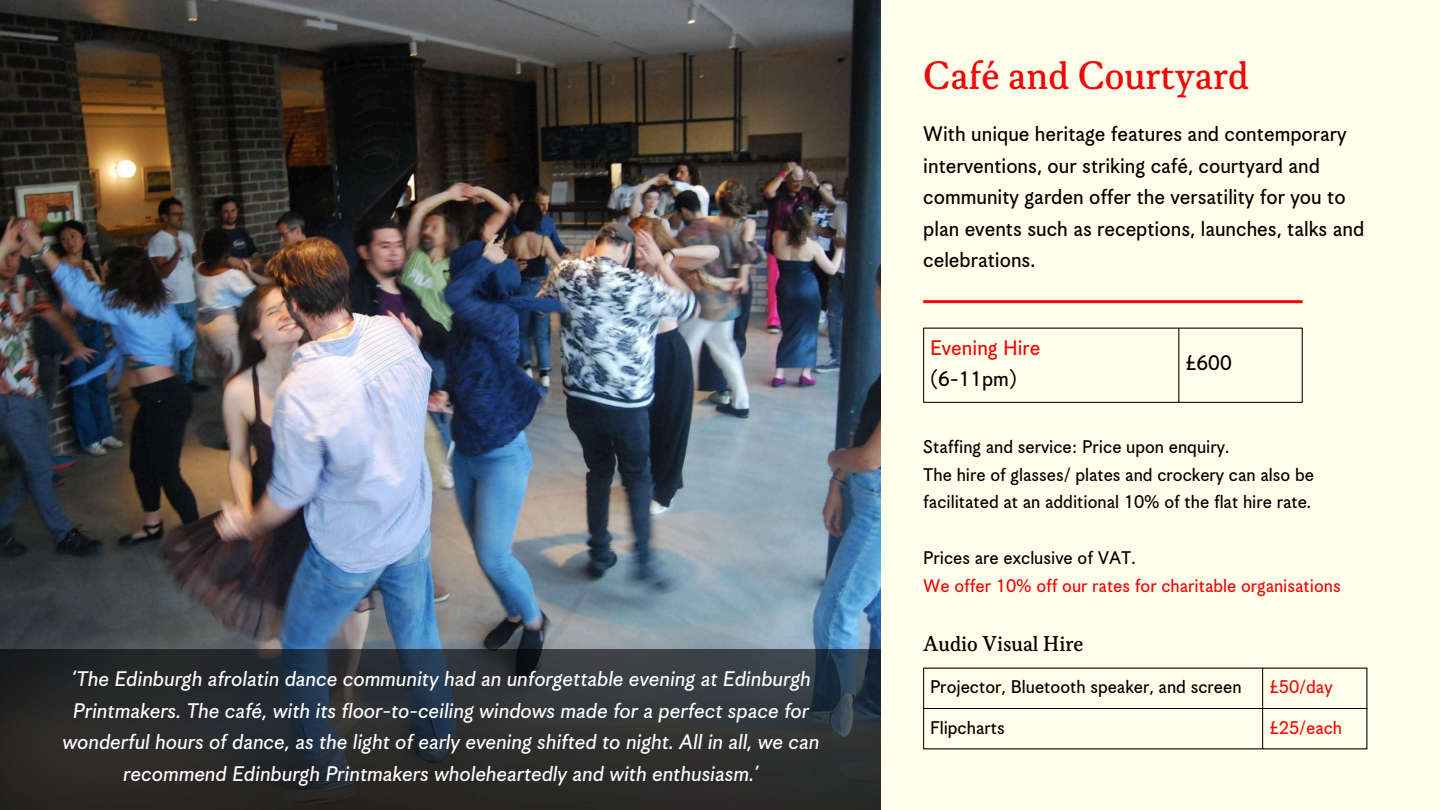
<style>
.page{position:relative;width:1440px;height:810px;background:#ffffeb}
.page>*{position:absolute;margin:0;border:0;box-sizing:border-box;transform-origin:0 0}
.t1{font:42.4px "Korpus B";color:#ef0808}
.t2{font:23px/31.5px "Korpus Grotesk C8";color:#fff;text-align:center}
.t3{font:23px/31.5px "Korpus Grotesk C";color:#000}
.t4{font:23px "Korpus B";color:#000}
.t5{font:23px "Korpus Grotesk C";color:#ef0808}
.t6{font:20px/27.8px "Korpus Grotesk C";color:#000}
.t7{font:20px "Korpus Grotesk C";color:#ef0808}
</style>
<div class="page">
<hr style="left:923px;top:300px;width:380px;height:3px;background:#ef0808">
<hr style="left:923px;top:328px;width:1px;height:74px;background:#000">
<hr style="left:1179px;top:328px;width:1px;height:74px;background:#000">
<hr style="left:1302px;top:328px;width:1px;height:74px;background:#000">
<hr style="left:923px;top:328px;width:380px;height:1px;background:#000">
<hr style="left:923px;top:402px;width:380px;height:1px;background:#000">
<img style="left:0;top:0;width:880px;height:649px">
<svg style="left:0;top:649px;width:881px;height:161px;background:#2b2e30"></svg>
<hr style="left:923px;top:668px;width:1px;height:81px;background:#000">
<hr style="left:1262px;top:668px;width:1px;height:81px;background:#000">
<hr style="left:1367px;top:668px;width:1px;height:81px;background:#000">
<hr style="left:923px;top:668px;width:444px;height:1px;background:#000">
<hr style="left:923px;top:708px;width:444px;height:1px;background:#000">
<hr style="left:923px;top:749px;width:444px;height:1px;background:#000">
<p class="t2" style="left:62px;top:665px;width:758px">‘The Edinburgh afrolatin dance community had an unforgettable evening at Edinburgh Printmakers. The café, with its floor-to-ceiling windows made for a perfect space for wonderful hours of dance, as the light of early evening shifted to night. All in all, we can recommend Edinburgh Printmakers wholeheartedly and with enthusiasm.’</p>
<h1 class="t1" style="left:923px;top:57px;width:327px">Café and Courtyard</h1>
<p class="t3" style="left:923px;top:120px;width:442px">With unique heritage features and contemporary interventions, our striking café, courtyard and community garden offer the versatility for you to plan events such as receptions, launches, talks and celebrations.</p>
<p class="t5" style="left:930px;top:337px;width:112px">Evening Hire</p>
<p class="t3" style="left:930px;top:365px;width:89px">(6-11pm)</p>
<p class="t3" style="left:1185px;top:349px;width:48px">£600</p>
<p class="t6" style="left:923px;top:434px;width:392px">Staffing and service: Price upon enquiry.<br>The hire of glasses/ plates and crockery can also be facilitated at an additional 10% of the flat hire rate.</p>
<p class="t6" style="left:923px;top:545px;width:214px">Prices are exclusive of VAT.</p>
<p class="t7" style="left:923px;top:577px;width:419px">We offer 10% off our rates for charitable organisations</p>
<p class="t4" style="left:923px;top:634px;width:162px">Audio Visual Hire</p>
<p class="t6" style="left:930px;top:674px;width:313px">Projector, Bluetooth speaker, and screen</p>
<p class="t7" style="left:1269px;top:678px;width:65px">£50/day</p>
<p class="t6" style="left:930px;top:715px;width:76px">Flipcharts</p>
<p class="t7" style="left:1269px;top:719px;width:75px">£25/each</p>
</div>
